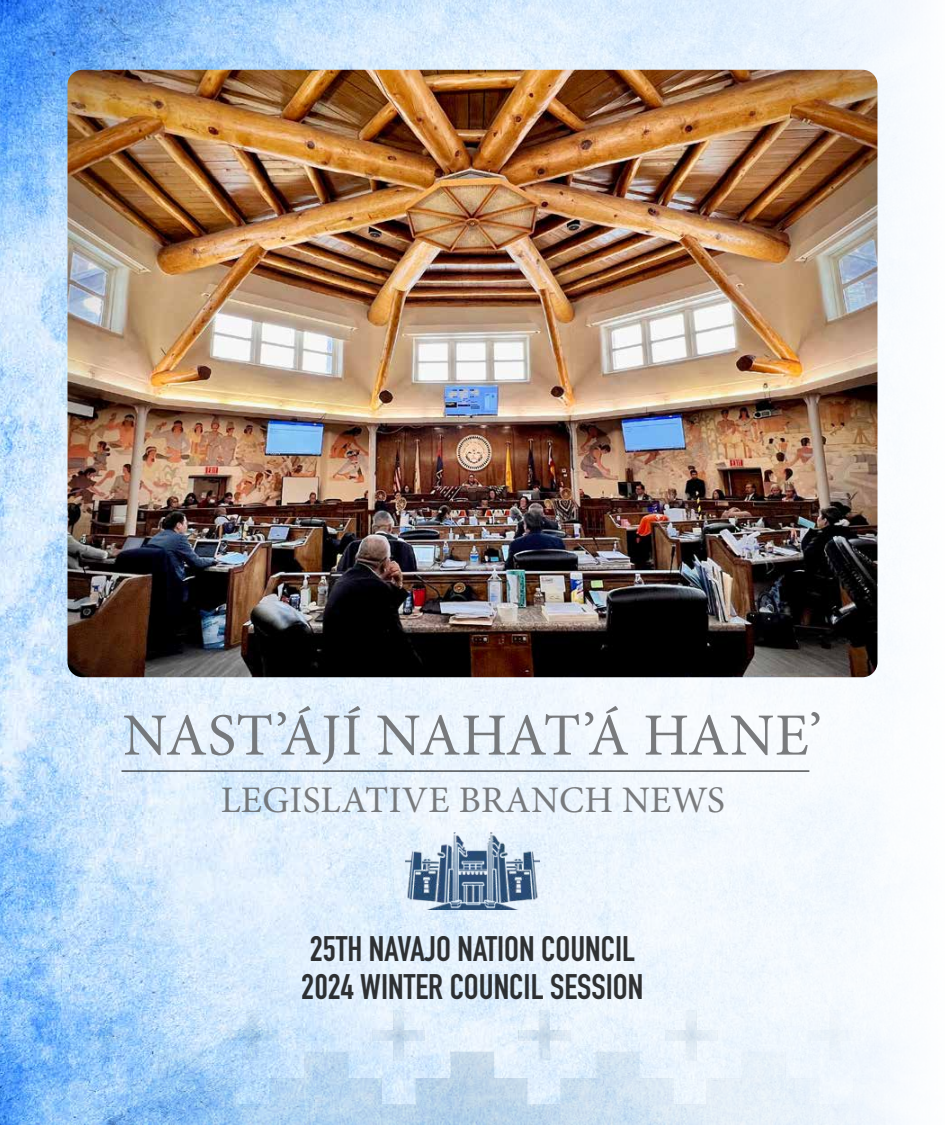
<style>
.page{position:relative;width:945px;height:1125px;background:#fff}
.page>*{position:absolute;margin:0;border:0;box-sizing:border-box;transform-origin:0 0}
.t1{font:60px "Minion Pro";letter-spacing:-.005em;color:#636466}
.t2{font:37.5px "Minion Pro";letter-spacing:.01em;color:#636466}
.t3{font:700 35px/37.5px "DIN Condensed";color:#000}
</style>
<div class="page">
<img style="left:0;top:0;width:912px;height:1125px">
<img style="left:405px;top:832px;width:135px;height:78px">
<img style="left:68px;top:70px;width:810px;height:607px">
<hr style="left:121px;top:771px;width:688px;height:1px;background:#000">
<h1 class="t1" style="left:123px;top:695px;width:701px">NAST’ÁJÍ NAHAT’Á HANE’</h1>
<p class="t2" style="left:220px;top:775px;width:506px">LEGISLATIVE BRANCH NEWS</p>
<p class="t3" style="left:302px;top:930px;width:343px">25TH NAVAJO NATION COUNCIL<br>2024 WINTER COUNCIL SESSION</p>
</div>
